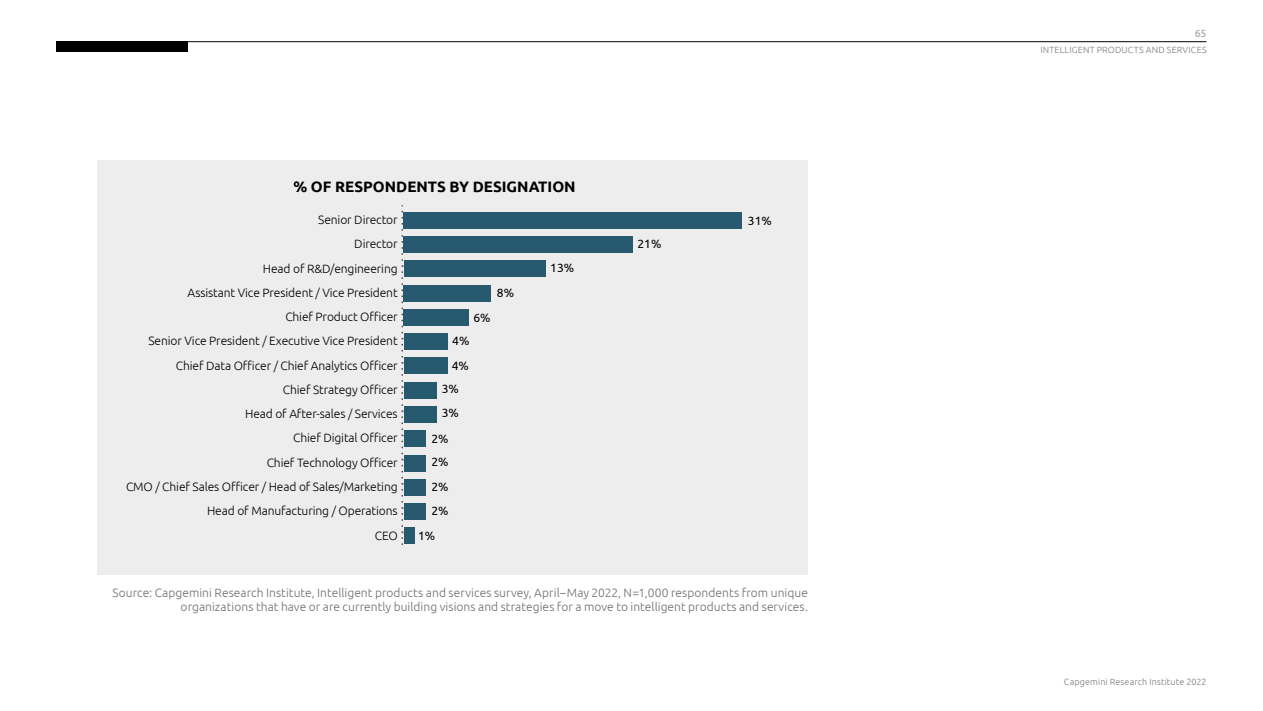
<style>
.page{position:relative;width:1263px;height:711px;background:#fff}
.page>*{position:absolute;margin:0;border:0;box-sizing:border-box;transform-origin:0 0}
.t1{font:700 15.15px "Ubuntu";color:#000}
.t2{font:300 12px "Ubuntu";letter-spacing:-.01em;color:#000}
.t3{font:300 12px/14.4px "Ubuntu";letter-spacing:.005em;color:#706f6f;text-align:right}
.t4{font:12px/24px "Ubuntu";color:#000}
.t5{font:10.5px "Ubuntu";color:#9d9d9c}
.t6{font:300 9px "Ubuntu";letter-spacing:.02em;color:#7c7b7b}
</style>
<div class="page">
<div style="left:97px;top:160px;width:711px;height:414px;background:#ededed"></div>
<svg style="left:402px;top:205px;width:11px;height:339px"></svg>
<div style="left:404px;top:212px;width:338px;height:17px;background:#275a6f"></div>
<div style="left:404px;top:236px;width:229px;height:17px;background:#275a6f"></div>
<div style="left:404px;top:260px;width:142px;height:17px;background:#275a6f"></div>
<div style="left:404px;top:284px;width:87px;height:17px;background:#275a6f"></div>
<div style="left:404px;top:309px;width:65px;height:17px;background:#275a6f"></div>
<div style="left:404px;top:333px;width:43px;height:17px;background:#275a6f"></div>
<div style="left:404px;top:357px;width:43px;height:17px;background:#275a6f"></div>
<div style="left:404px;top:381px;width:32px;height:17px;background:#275a6f"></div>
<div style="left:404px;top:405px;width:32px;height:17px;background:#275a6f"></div>
<div style="left:404px;top:430px;width:21px;height:17px;background:#275a6f"></div>
<div style="left:404px;top:454px;width:21px;height:17px;background:#275a6f"></div>
<div style="left:404px;top:478px;width:21px;height:17px;background:#275a6f"></div>
<div style="left:404px;top:502px;width:21px;height:17px;background:#275a6f"></div>
<div style="left:404px;top:527px;width:11px;height:17px;background:#275a6f"></div>
<div style="left:56px;top:41px;width:131px;height:11px;background:#000"></div>
<hr style="left:186px;top:41px;width:1020px;height:1px;background:#000">
<p class="t1" style="left:293px;top:178px;width:284px">% OF RESPONDENTS BY DESIGNATION</p>
<p class="t2" style="left:318px;top:212px;width:81px">Senior Director</p>
<p class="t2" style="left:354px;top:237px;width:45px">Director</p>
<p class="t2" style="left:263px;top:261px;width:136px">Head of R&amp;D/engineering</p>
<p class="t2" style="left:188px;top:285px;width:212px">Assistant Vice President / Vice President</p>
<p class="t2" style="left:285px;top:309px;width:114px">Chief Product Officer</p>
<p class="t2" style="left:149px;top:333px;width:251px">Senior Vice President / Executive Vice President</p>
<p class="t2" style="left:176px;top:358px;width:223px">Chief Data Officer / Chief Analytics Officer</p>
<p class="t2" style="left:283px;top:382px;width:116px">Chief Strategy Officer</p>
<p class="t2" style="left:245px;top:406px;width:154px">Head of After-sales / Services</p>
<p class="t2" style="left:293px;top:430px;width:106px">Chief Digital Officer</p>
<p class="t2" style="left:267px;top:455px;width:132px">Chief Technology Officer</p>
<p class="t2" style="left:126px;top:479px;width:273px">CMO / Chief Sales Officer / Head of Sales/Marketing</p>
<p class="t2" style="left:207px;top:503px;width:192px">Head of Manufacturing / Operations</p>
<p class="t2" style="left:375px;top:527px;width:24px">CEO</p>
<p class="t4" style="left:497px;top:280px;width:19px">8%</p>
<p class="t4" style="left:473px;top:305px;width:19px">6%</p>
<p class="t4" style="left:452px;top:328px;width:19px">4%</p>
<p class="t4" style="left:442px;top:376px;width:19px">3%<br>3%</p>
<p class="t4" style="left:431px;top:426px;width:19px;line-height:23px">2%<br>2%</p>
<p class="t4" style="left:431px;top:474px;width:19px">2%</p>
<p class="t4" style="left:431px;top:498px;width:19px">2%</p>
<p class="t4" style="left:418px;top:522px;width:19px">1%</p>
<p class="t4" style="left:452px;top:352px;width:19px">4%</p>
<p class="t4" style="left:550px;top:255px;width:25px">13%</p>
<p class="t4" style="left:637px;top:231px;width:25px">21%</p>
<p class="t4" style="left:748px;top:208px;width:25px">31%</p>
<p class="t3" style="left:112px;top:584px;width:697px">Source: Capgemini Research Institute, Intelligent products and services survey, April–May 2022, N=1,000 respondents from unique organizations that have or are currently building visions and strategies for a move to intelligent products and services.</p>
<p class="t5" style="left:1195px;top:27px;width:13px">65</p>
<p class="t6" style="left:1040px;top:44px;width:168px">INTELLIGENT PRODUCTS AND SERVICES</p>
<p class="t6" style="left:1064px;top:676px;width:144px">Capgemini Research Institute 2022</p>
</div>
